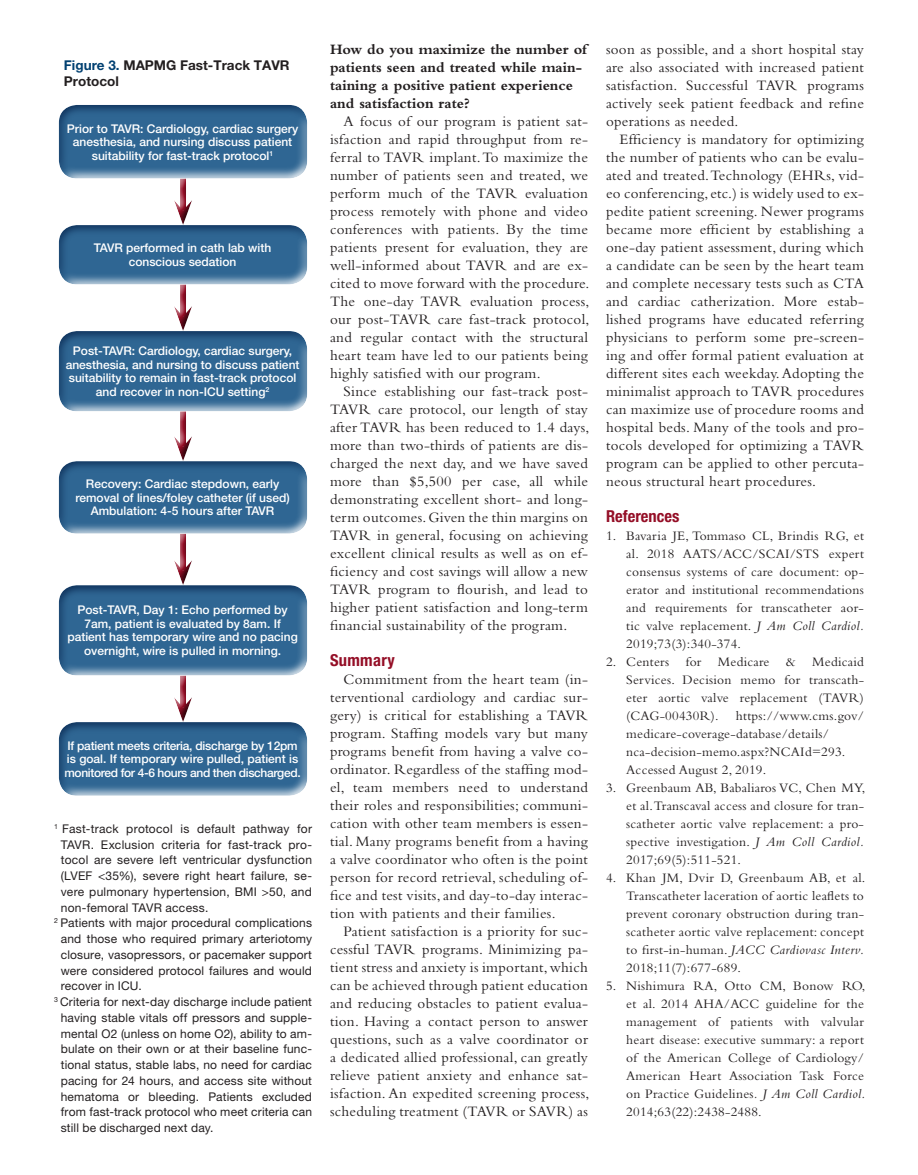
<style>
.page{position:relative;width:918px;height:1175px;background:#fff}
.page>*{position:absolute;margin:0;border:0;box-sizing:border-box;transform-origin:0 0}
.t1{font:700 condensed 16.5px "Helvetica Neue LT Pro";color:#940e26}
.t2{font:700 condensed 16.5px "Helvetica Neue LT Pro";letter-spacing:.02em;color:#940e26}
.t3{font:15px/18px "Bembo";letter-spacing:.02em;color:#231f20;text-align:justify}
.t4{font:700 15px/18px "Bembo";color:#231f20}
.t5{font:13.5px/18px "Bembo";letter-spacing:.02em;color:#231f20;text-align:justify}
.t6{font:700 13.5px/16.5px "Helvetica Neue LT Pro";color:#231f20}
.t7{font:12px "Helvetica Neue LT Pro";letter-spacing:.015em;color:#231f20}
.t8{font:500 12px/13.5px "Helvetica Neue LT Pro";color:#fff;text-align:center}
.t9{font:500 12px/13.5px "Helvetica Neue LT Pro";letter-spacing:-.02em;color:#fff}
.s1{color:#004071}
.s2{font-style:italic}
</style>
<div class="page">
<div style="left:58px;top:104px;width:254px;height:75px;background:#004071;opacity:.75"></div>
<div style="left:171px;top:176px;width:20px;height:50px;background:#fff"></div>
<div style="left:174px;top:176px;width:20px;height:50px;background:#231f20;opacity:.75"></div>
<div style="left:59px;top:328px;width:253px;height:84px;background:#004071;opacity:.75"></div>
<div style="left:171px;top:410px;width:20px;height:52px;background:#fff"></div>
<div style="left:174px;top:410px;width:20px;height:52px;background:#231f20;opacity:.75"></div>
<div style="left:59px;top:583px;width:251px;height:93px;background:#004071;opacity:.75"></div>
<div style="left:171px;top:673px;width:20px;height:50px;background:#fff"></div>
<div style="left:174px;top:673px;width:20px;height:50px;background:#231f20;opacity:.75"></div>
<div style="left:59px;top:461px;width:249px;height:73px;background:#004071;opacity:.75"></div>
<div style="left:171px;top:530px;width:21px;height:56px;background:#fff"></div>
<div style="left:174px;top:530px;width:20px;height:56px;background:#231f20;opacity:.75"></div>
<div style="left:59px;top:223px;width:249px;height:62px;background:#004071;opacity:.75"></div>
<div style="left:171px;top:282px;width:20px;height:49px;background:#fff"></div>
<div style="left:174px;top:282px;width:20px;height:49px;background:#231f20;opacity:.75"></div>
<div style="left:59px;top:720px;width:255px;height:76px;background:#004071;opacity:.75"></div>
<p class="t6" style="left:64px;top:56px;width:227px"><span class="s1">Figure 3.</span> MAPMG Fast-Track TAVR<br>Protocol</p>
<p class="t8" style="left:67px;top:121px;width:233px">Prior to TAVR: Cardiology, cardiac surgery anesthesia, and nursing discuss patient suitability for fast-track protocol<sup>1</sup></p>
<p class="t8" style="left:94px;top:241px;width:179px">TAVR performed in cath lab with conscious sedation</p>
<p class="t8" style="left:66px;top:344px;width:235px">Post-TAVR: Cardiology, cardiac surgery, anesthesia, and nursing to discuss patient suitability to remain in fast-track protocol and recover in non-ICU setting<sup>2</sup></p>
<p class="t8" style="left:75px;top:477px;width:216px">Recovery: Cardiac stepdown, early removal of lines/foley catheter (if used)<br>Ambulation: 4-5 hours after TAVR</p>
<p class="t8" style="left:67px;top:603px;width:232px">Post-TAVR, Day 1: Echo performed by 7am, patient is evaluated by 8am. If patient has temporary wire and no pacing overnight, wire is pulled in morning.</p>
<p class="t9" style="left:65px;top:738px;width:238px">If patient meets criteria, discharge by 12pm is goal. If temporary wire pulled, patient is monitored for 4-6 hours and then discharged.</p>
<p class="t7" style="left:54px;top:821px;width:259px"><sup>1</sup> Fast-track protocol is default pathway for</p>
<p class="t7" style="left:61px;top:837px;width:253px">TAVR. Exclusion criteria for fast-track pro-</p>
<p class="t7" style="left:61px;top:853px;width:253px">tocol are severe left ventricular dysfunction</p>
<p class="t7" style="left:61px;top:868px;width:253px">(LVEF &lt;35%), severe right heart failure, se-</p>
<p class="t7" style="left:61px;top:884px;width:253px">vere pulmonary hypertension, BMI &gt;50, and</p>
<p class="t7" style="left:61px;top:900px;width:149px">non-femoral TAVR access.</p>
<p class="t7" style="left:54px;top:916px;width:260px"><sup>2</sup> Patients with major procedural complications</p>
<p class="t7" style="left:61px;top:931px;width:253px">and those who required primary arteriotomy</p>
<p class="t7" style="left:61px;top:947px;width:253px">closure, vasopressors, or pacemaker support</p>
<p class="t7" style="left:61px;top:963px;width:253px">were considered protocol failures and would</p>
<p class="t7" style="left:61px;top:979px;width:82px">recover in ICU.</p>
<p class="t7" style="left:54px;top:994px;width:259px"><sup>3</sup> Criteria for next-day discharge include patient</p>
<p class="t7" style="left:61px;top:1010px;width:253px">having stable vitals off pressors and supple-</p>
<p class="t7" style="left:61px;top:1026px;width:253px">mental O2 (unless on home O2), ability to am-</p>
<p class="t7" style="left:61px;top:1042px;width:253px">bulate on their own or at their baseline func-</p>
<p class="t7" style="left:61px;top:1057px;width:253px">tional status, stable labs, no need for cardiac</p>
<p class="t7" style="left:61px;top:1073px;width:253px">pacing for 24 hours, and access site without</p>
<p class="t7" style="left:61px;top:1089px;width:253px">hematoma or bleeding. Patients excluded</p>
<p class="t7" style="left:61px;top:1105px;width:253px">from fast-track protocol who meet criteria can</p>
<p class="t7" style="left:61px;top:1120px;width:154px">still be discharged next day.</p>
<p class="t4" style="left:330px;top:40px;width:259px">How do you maximize the number of patients seen and treated while main&shy;taining a positive patient experience and satisfaction rate?</p>
<p class="t3" style="left:330px;top:112px;width:261px;text-indent:14px">A focus of our program is patient sat&shy;isfaction and rapid throughput from re&shy;ferral to TAVR implant. To maximize the number of patients seen and treated, we perform much of the TAVR evaluation process remotely with phone and video conferences with patients. By the time patients present for evaluation, they are well-informed about TAVR and are ex&shy;cited to move forward with the procedure.<br>The one-day TAVR evaluation process, our post-TAVR care fast-track protocol, and regular contact with the structural heart team have led to our patients being highly satisfied with our program.</p>
<p class="t3" style="left:330px;top:382px;width:261px;text-indent:14px">Since establishing our fast-track post-TAVR care protocol, our length of stay after TAVR has been reduced to 1.4 days, more than two-thirds of patients are dis&shy;charged the next day, and we have saved more than $5,500 per case, all while demonstrating excellent short- and long&shy;term outcomes. Given the thin margins on TAVR in general, focusing on achieving excellent clinical results as well as on ef&shy;ficiency and cost savings will allow a new TAVR program to flourish, and lead to higher patient satisfaction and long-term financial sustainability of the program.</p>
<p class="t2" style="left:330px;top:650px;width:66px">Summary</p>
<p class="t3" style="left:330px;top:670px;width:260px;text-indent:14px">Commitment from the heart team (in&shy;terventional cardiology and cardiac sur&shy;gery) is critical for establishing a TAVR program. Staffing models vary but many programs benefit from having a valve co&shy;ordinator. Regardless of the staffing mod&shy;el, team members need to understand their roles and responsibilities; communi&shy;cation with other team members is essen&shy;tial. Many programs benefit from a having a valve coordinator who often is the point person for record retrieval, scheduling of&shy;fice and test visits, and day-to-day interac&shy;tion with patients and their families.</p>
<p class="t3" style="left:330px;top:922px;width:261px;text-indent:14px">Patient satisfaction is a priority for suc&shy;cessful TAVR programs. Minimizing pa&shy;tient stress and anxiety is important, which can be achieved through patient education and reducing obstacles to patient evalua&shy;tion. Having a contact person to answer questions, such as a valve coordinator or a dedicated allied professional, can greatly relieve patient anxiety and enhance sat&shy;isfaction. An expedited screening process, scheduling treatment (TAVR or SAVR) as</p>
<p class="t3" style="left:606px;top:40px;width:260px">soon as possible, and a short hospital stay are also associated with increased patient satisfaction. Successful TAVR programs actively seek patient feedback and refine operations as needed.</p>
<p class="t3" style="left:606px;top:130px;width:260px;text-indent:14px">Efficiency is mandatory for optimizing the number of patients who can be evalu&shy;ated and treated. Technology (EHRs, vid&shy;eo conferencing, etc.) is widely used to ex&shy;pedite patient screening. Newer programs became more efficient by establishing a one-day patient assessment, during which a candidate can be seen by the heart team and complete necessary tests such as CTA and cardiac catherization. More estab&shy;lished programs have educated referring physicians to perform some pre-screen&shy;ing and offer formal patient evaluation at different sites each weekday. Adopting the minimalist approach to TAVR procedures can maximize use of procedure rooms and hospital beds. Many of the tools and pro&shy;tocols developed for optimizing a TAVR program can be applied to other percuta&shy;neous structural heart procedures.</p>
<p class="t1" style="left:606px;top:506px;width:75px">References</p>
<p class="t5" style="left:626px;top:527px;width:239px;text-indent:-20px">1. Bavaria JE, Tommaso CL, Brindis RG, et al. 2018 AATS/ACC/SCAI/STS expert consensus systems of care document: op&shy;erator and institutional recommendations and requirements for transcatheter aor&shy;tic valve replacement. <span class="s2">J Am Coll Cardiol.<br></span>2019;73(3):340-374.</p>
<p class="t5" style="left:626px;top:652px;width:239px;text-indent:-20px">2. Centers for Medicare &amp; Medicaid Services. Decision memo for transcath&shy;eter aortic valve replacement (TAVR) (CAG-00430R).</p>
<p class="t5" style="left:626px;top:706px;width:239px;text-align:left;text-indent:110px">https://www.cms.gov/ medicare-coverage-database/details/ nca-decision-memo.aspx?NCAId=293.<br>Accessed August 2, 2019.</p>
<p class="t5" style="left:626px;top:778px;width:241px;text-indent:-20px">3. Greenbaum AB, Babaliaros VC, Chen MY, et al. Transcaval access and closure for tran&shy;scatheter aortic valve replacement: a pro&shy;spective investigation. <span class="s2">J Am Coll Cardiol.<br></span>2017;69(5):511-521.</p>
<p class="t5" style="left:626px;top:868px;width:241px;text-indent:-20px">4. Khan JM, Dvir D, Greenbaum AB, et al.<br>Transcatheter laceration of aortic leaflets to prevent coronary obstruction during tran&shy;scatheter aortic valve replacement: concept to first-in-human. <span class="s2">JACC Cardiovasc Interv.<br></span>2018;11(7):677-689.</p>
<p class="t5" style="left:626px;top:976px;width:241px;text-indent:-20px">5. Nishimura RA, Otto CM, Bonow RO, et al. 2014 AHA/ACC guideline for the management of patients with valvular heart disease: executive summary: a report of the American College of Cardiology/ American Heart Association Task Force on Practice Guidelines<span class="s2">. J Am Coll Cardiol.<br></span>2014;63(22):2438-2488.</p>
</div>
